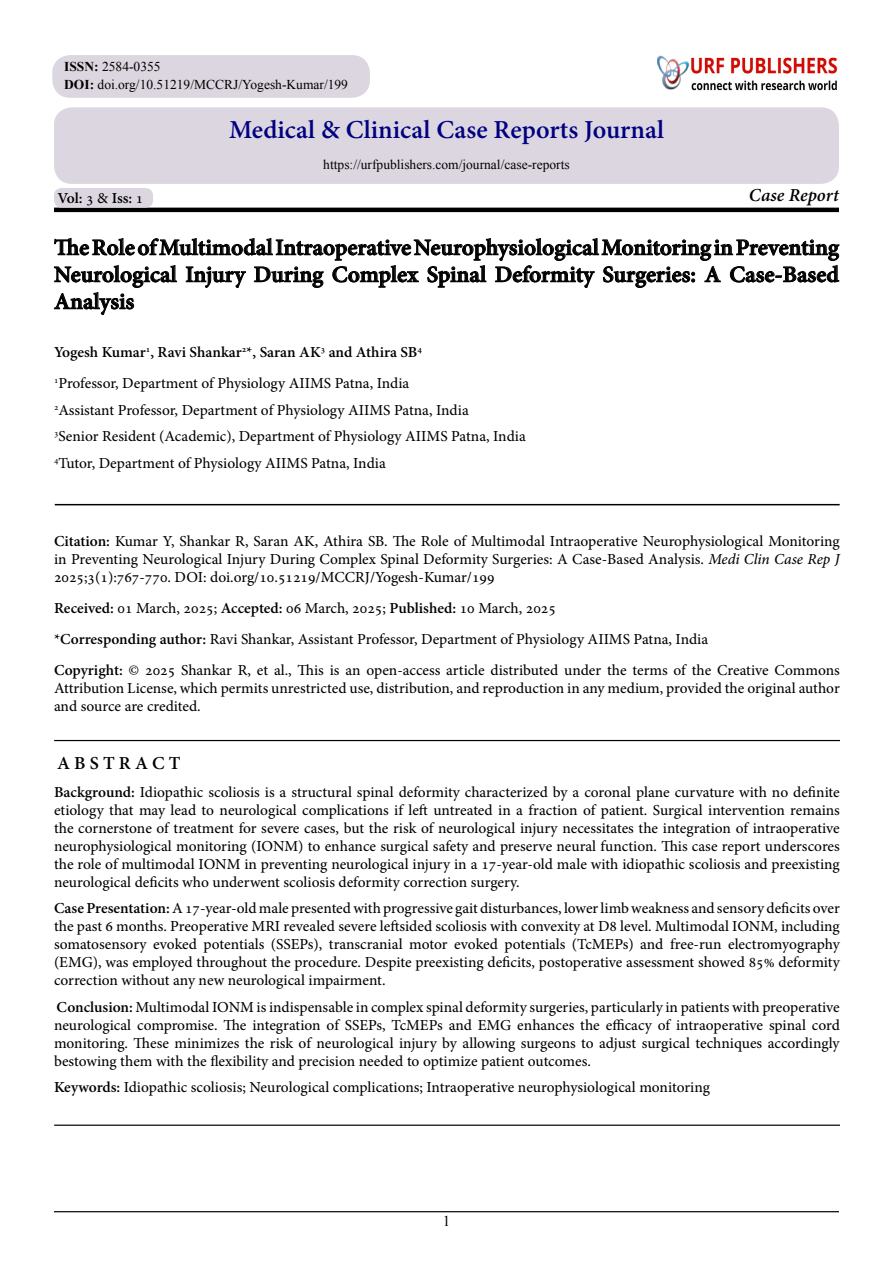
<style>
.page{position:relative;width:893px;height:1263px;background:#fff}
.page>*{position:absolute;margin:0;border:0;box-sizing:border-box;transform-origin:0 0}
.t1{font:700 25.5px "Adobe Hebrew";color:#000080}
.t2{font:700 22.5px/27px "Adobe Hebrew";color:#000;text-align:justify}
.t3{font:italic 700 18px "Adobe Hebrew";letter-spacing:.005em;color:#000}
.t4{font:700 18px "Adobe Hebrew";letter-spacing:.23em;color:#000}
.t5{font:15px/18px "Adobe Hebrew";color:#000;text-align:justify}
.t6{font:700 15px "Adobe Hebrew";letter-spacing:-.005em;color:#000}
.t7{font:15px "Times New Roman";color:#000}
.t8{font:13.5px/18.3px "Times New Roman";color:#000}
.t9{font:700 8.7px "Adobe Hebrew";color:#000}
.t10{font:8.7px "Adobe Hebrew";color:#000}
.s1{font-weight:700}
.s2{font-weight:400}
.s3{font-style:italic}
</style>
<div class="page">
<hr style="left:54px;top:208px;width:785px;height:4px;background:#000">
<svg style="left:54px;top:238px;width:786px;height:77px"></svg>
<hr style="left:55px;top:504px;width:785px;height:1px;background:#000">
<hr style="left:54px;top:740px;width:786px;height:1px;background:#000">
<hr style="left:54px;top:1211px;width:785px;height:1px;background:#000">
<div style="left:54px;top:188px;width:99px;height:20px;background:#dcd6e0;border-radius:8px"></div>
<div style="left:54px;top:107px;width:785px;height:77px;background:#dcd6e0;border-radius:18px"></div>
<img style="left:702px;top:57px;width:136px;height:33px">
<div style="left:645px;top:44px;width:57px;height:46px;background:#000;opacity:.5"></div>
<div style="left:647px;top:46px;width:50px;height:44px;background:#fff"></div>
<div style="left:656px;top:55px;width:43px;height:35px;background:#000;opacity:.75"></div>
<div style="left:52px;top:55px;width:318px;height:43px;background:#dcd6e0;border-radius:18px"></div>
<hr style="left:54px;top:1124px;width:786px;height:2px;background:#000">
<p class="t8" style="left:64px;top:57px;width:285px"><span class="s1">ISSN:</span> 2584-0355<br><span class="s1">DOI:</span> doi.org/10.51219/MCCRJ/Yogesh-Kumar/199</p>
<h1 class="t1" style="left:229px;top:114px;width:437px">Medical &amp; Clinical Case Reports Journal</h1>
<p class="t6" style="left:57px;top:189px;width:87px">Vol <span class="s2">3</span>: <span class="s2">&amp;</span> Iss <span class="s2">1</span>:</p>
<p class="t8" style="left:323px;top:155px;width:248px">https://urfpublishers.com/journal/case-reports</p>
<p class="t3" style="left:749px;top:184px;width:92px">Case Report</p>
<h2 class="t2" style="left:54px;top:234px;width:786px">TheRoleofMultimodalIntraoperativeNeurophysiologicalMonitoringinPreventing Neurological Injury During Complex Spinal Deformity Surgeries A: Case-Based Analysis</h2>
<p class="t9" style="left:146px;top:344px;width:6px">1</p>
<p class="t6" style="left:54px;top:343px;width:268px">Yogesh Kumar , Ravi Shankar ,* Saran AK</p>
<p class="t6" style="left:329px;top:343px;width:90px">and Athira SB</p>
<p class="t9" style="left:242px;top:344px;width:6px">2</p>
<p class="t9" style="left:321px;top:344px;width:6px">3</p>
<p class="t9" style="left:417px;top:344px;width:6px">4</p>
<p class="t10" style="left:54px;top:375px;width:6px">1</p>
<p class="t5" style="left:58px;top:374px;width:352px">Professor, Department of Physiology AIIMS Patna, India</p>
<p class="t10" style="left:54px;top:401px;width:6px">2</p>
<p class="t5" style="left:58px;top:401px;width:412px">Assistant Professor, Department of Physiology AIIMS Patna, India</p>
<p class="t10" style="left:54px;top:428px;width:6px">3</p>
<p class="t5" style="left:58px;top:427px;width:469px">Senior Resident (Academic ,) Department of Physiology AIIMS Patna, India</p>
<p class="t10" style="left:54px;top:454px;width:6px">4</p>
<p class="t5" style="left:58px;top:454px;width:329px">Tutor, Department of Physiology AIIMS Patna, India</p>
<p class="t5" style="left:54px;top:532px;width:787px"><span class="s1">Citation:</span> Kumar ,Y Shankar R, Saran AK, Athira SB. The Role of Multimodal Intraoperative Neurophysiological Monitoring in Preventing Neurological Injury During Complex Spinal Deformity Surgeries A: Case-Based Analysis. <span class="s3">Medi Clin Case Rep J </span>2025 )1(3; :767-770. DOI: doi.org/10.51219/MCCRJ/Yogesh-Kumar/199</p>
<p class="t5" style="left:54px;top:593px;width:787px;line-height:30.8px;text-align:left"><span class="s1">Received:</span> 01 March, 2025; <span class="s1">Accepted:</span> 06 March, 2025; <span class="s1">Published:</span> 10 March, 2025<br><span class="s1">*Corresponding author:</span> Ravi Shankar, Assistant Professor, Department of Physiology AIIMS Patna, India<br><span class="s1">Copyright:</span> © 2025 Shankar R, et al., This is an open-access article distributed under the terms of the Creative Commons</p>
<p class="t5" style="left:54px;top:679px;width:787px">Attribution License, which permits unrestricted use, distribution, and reproduction in any medium, provided the original author and source are credited.</p>
<p class="t4" style="left:57px;top:752px;width:125px">AB TS RACT</p>
<p class="t5" style="left:54px;top:783px;width:787px"><span class="s1">Background:</span> Idiopathic scoliosis is a structural spinal deformity characterized by a coronal plane curvature with no definite etiology that may lead to neurological complications if left untreated in a fraction of patient. Surgical intervention remains the cornerstone of treatment for severe cases, but the risk of neurological injury necessitates the integration of intraoperative neurophysiological monitoring (IONM) to enhance surgical safety and preserve neural function. This case report underscores the role of multimodal IONM in preventing neurological injury in a 17-year-old male with idiopathic scoliosis and preexisting neurological deficits who underwent scoliosis deformity correction surgery.</p>
<p class="t5" style="left:54px;top:899px;width:787px"><span class="s1">CasePresentation</span> A<span class="s1">:</span> 17-year-oldmalepresentedwithprogressivegaitdisturbances,lowerlimbweaknessandsensorydeficitsover the past 6 months. Preoperative MRI revealed severe leftsided scoliosis with convexity at D8 level. Multimodal IONM, including somatosensory evoked potentials (SSEPs ,) transcranial motor evoked potentials (TcMEPs) and free-run electromyography (EMG ,) was employed throughout the procedure. Despite preexisting deficits, postoperative assessment showed 85% deformity correction without any new neurological impairment.</p>
<p class="t5" style="left:54px;top:998px;width:787px"><span class="s1">Conclusion:</span> Multimodal IONM is indispensable in complex spinal deformity surgeries, particularly in patients with preoperative neurological compromise. The integration of SSEPs, TcMEPs and EMG enhances the efficacy of intraoperative spinal cord monitoring. These minimizes the risk of neurological injury by allowing surgeons to adjust surgical techniques accordingly bestowing them with the flexibility and precision needed to optimize patient outcomes.</p>
<p class="t5" style="left:54px;top:1078px;width:657px"><span class="s1">Keywords:</span> Idiopathic scoliosis; Neurological complications; Intraoperative neurophysiological monitoring</p>
<p class="t7" style="left:443px;top:1211px;width:9px">1</p>
</div>
